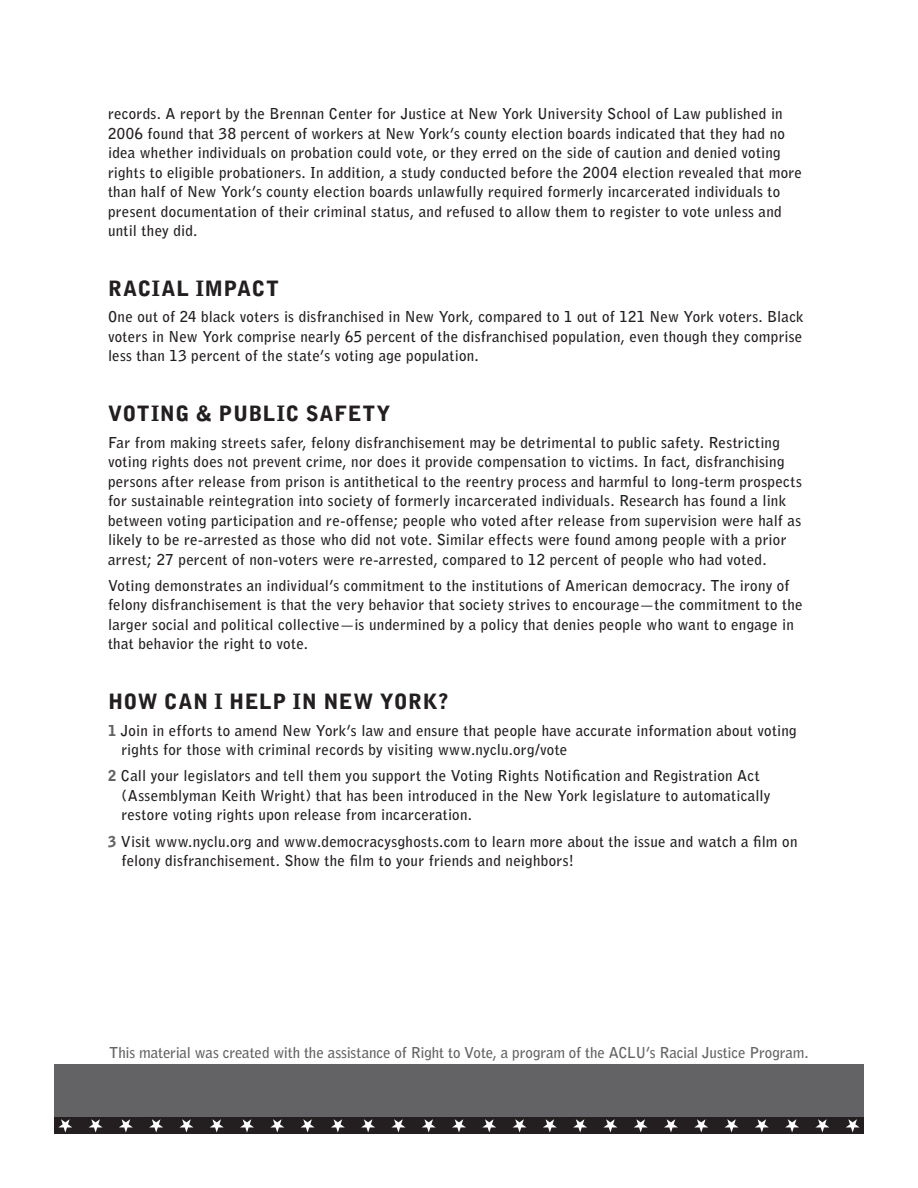
<style>
.page{position:relative;width:918px;height:1188px;background:#fff}
.page>*{position:absolute;margin:0;border:0;box-sizing:border-box;transform-origin:0 0}
.t1{font:900 21px "Bell Gothic Std";letter-spacing:.025em;color:#231f20}
.t2{font:700 15px/19.5px "Bell Gothic Std";letter-spacing:.02em;color:#231f20}
.t3{font:700 15px "Bell Gothic Std";letter-spacing:-.005em;color:#636366}
.s1{font-weight:900;color:#636366}
</style>
<div class="page">
<div style="left:54px;top:1064px;width:810px;height:54px;background:#636366"></div>
<div style="left:54px;top:1118px;width:810px;height:16px;background:#231f20"></div>
<svg style="left:846px;top:1119px;width:14px;height:14px"></svg>
<svg style="left:815px;top:1119px;width:14px;height:14px"></svg>
<svg style="left:785px;top:1119px;width:14px;height:14px"></svg>
<svg style="left:755px;top:1119px;width:14px;height:14px"></svg>
<svg style="left:725px;top:1119px;width:14px;height:14px"></svg>
<svg style="left:694px;top:1119px;width:14px;height:14px"></svg>
<svg style="left:664px;top:1119px;width:14px;height:14px"></svg>
<svg style="left:634px;top:1119px;width:14px;height:14px"></svg>
<svg style="left:603px;top:1119px;width:14px;height:14px"></svg>
<svg style="left:573px;top:1119px;width:14px;height:14px"></svg>
<svg style="left:543px;top:1119px;width:14px;height:14px"></svg>
<svg style="left:513px;top:1119px;width:14px;height:14px"></svg>
<svg style="left:482px;top:1119px;width:14px;height:14px"></svg>
<svg style="left:452px;top:1119px;width:14px;height:14px"></svg>
<svg style="left:422px;top:1119px;width:14px;height:14px"></svg>
<svg style="left:391px;top:1119px;width:14px;height:14px"></svg>
<svg style="left:179px;top:1119px;width:14px;height:14px"></svg>
<svg style="left:149px;top:1119px;width:14px;height:14px"></svg>
<svg style="left:119px;top:1119px;width:14px;height:14px"></svg>
<svg style="left:89px;top:1119px;width:14px;height:14px"></svg>
<svg style="left:58px;top:1119px;width:14px;height:14px"></svg>
<svg style="left:361px;top:1119px;width:14px;height:14px"></svg>
<svg style="left:331px;top:1119px;width:14px;height:14px"></svg>
<svg style="left:301px;top:1119px;width:14px;height:14px"></svg>
<svg style="left:270px;top:1119px;width:14px;height:14px"></svg>
<svg style="left:240px;top:1119px;width:14px;height:14px"></svg>
<svg style="left:210px;top:1119px;width:14px;height:14px"></svg>
<p class="t2" style="left:108px;top:104px;width:696px">records. A report by the Brennan Center for Justice at New York University School of Law published in 2006 found that 38 percent of workers at New York’s county election boards indicated that they had no idea whether individuals on probation could vote, or they erred on the side of caution and denied voting rights to eligible probationers. In addition, a study conducted before the 2004 election revealed that more than half of New York’s county election boards unlawfully required formerly incarcerated individuals to present documentation of their criminal status, and refused to allow them to register to vote unless and until they did.</p>
<p class="t1" style="left:108px;top:276px;width:172px">RACIAL IMPACT</p>
<p class="t2" style="left:108px;top:307px;width:697px;text-align:justify">One out of 24 black voters is disfranchised in New York, compared to 1 out of 121 New York voters. Black voters in New York comprise nearly 65 percent of the disfranchised population, even though they comprise less than 13 percent of the state’s voting age population.</p>
<p class="t1" style="left:108px;top:402px;width:284px">VOTING &amp; PUBLIC SAFETY</p>
<p class="t2" style="left:108px;top:433px;width:695px">Far from making streets safer, felony disfranchisement may be detrimental to public safety. Restricting voting rights does not prevent crime, nor does it provide compensation to victims. In fact, disfranchising persons after release from prison is antithetical to the reentry process and harmful to long-term prospects for sustainable reintegration into society of formerly incarcerated individuals. Research has found a link between voting participation and re-offense; people who voted after release from supervision were half as likely to be re-arrested as those who did not vote. Similar effects were found among people with a prior arrest; 27 percent of non-voters were re-arrested, compared to 12 percent of people who had voted.</p>
<p class="t2" style="left:108px;top:576px;width:696px">Voting demonstrates an individual’s commitment to the institutions of American democracy. The irony of felony disfranchisement is that the very behavior that society strives to encourage—the commitment to the larger social and political collective—is undermined by a policy that denies people who want to engage in that behavior the right to vote.</p>
<p class="t1" style="left:108px;top:690px;width:342px">HOW CAN I HELP IN NEW YORK?</p>
<p class="t2" style="left:122px;top:721px;width:677px;text-indent:-14px"><span class="s1">1</span> Join in efforts to amend New York’s law and ensure that people have accurate information about voting rights for those with criminal records by visiting www.nyclu.org/vote</p>
<p class="t2" style="left:122px;top:766px;width:651px;text-indent:-14px"><span class="s1">2</span> Call your legislators and tell them you support the Voting Rights Notification and Registration Act (Assemblyman Keith Wright) that has been introduced in the New York legislature to automatically restore voting rights upon release from incarceration.</p>
<p class="t2" style="left:122px;top:832px;width:678px;text-indent:-14px"><span class="s1">3</span> Visit www.nyclu.org and www.democracysghosts.com to learn more about the issue and watch a film on felony disfranchisement. Show the film to your friends and neighbors!</p>
<p class="t3" style="left:109px;top:1044px;width:701px">This material was created with the assistance of Right to Vote, a program of the ACLU’s Racial Justice Program.</p>
</div>
